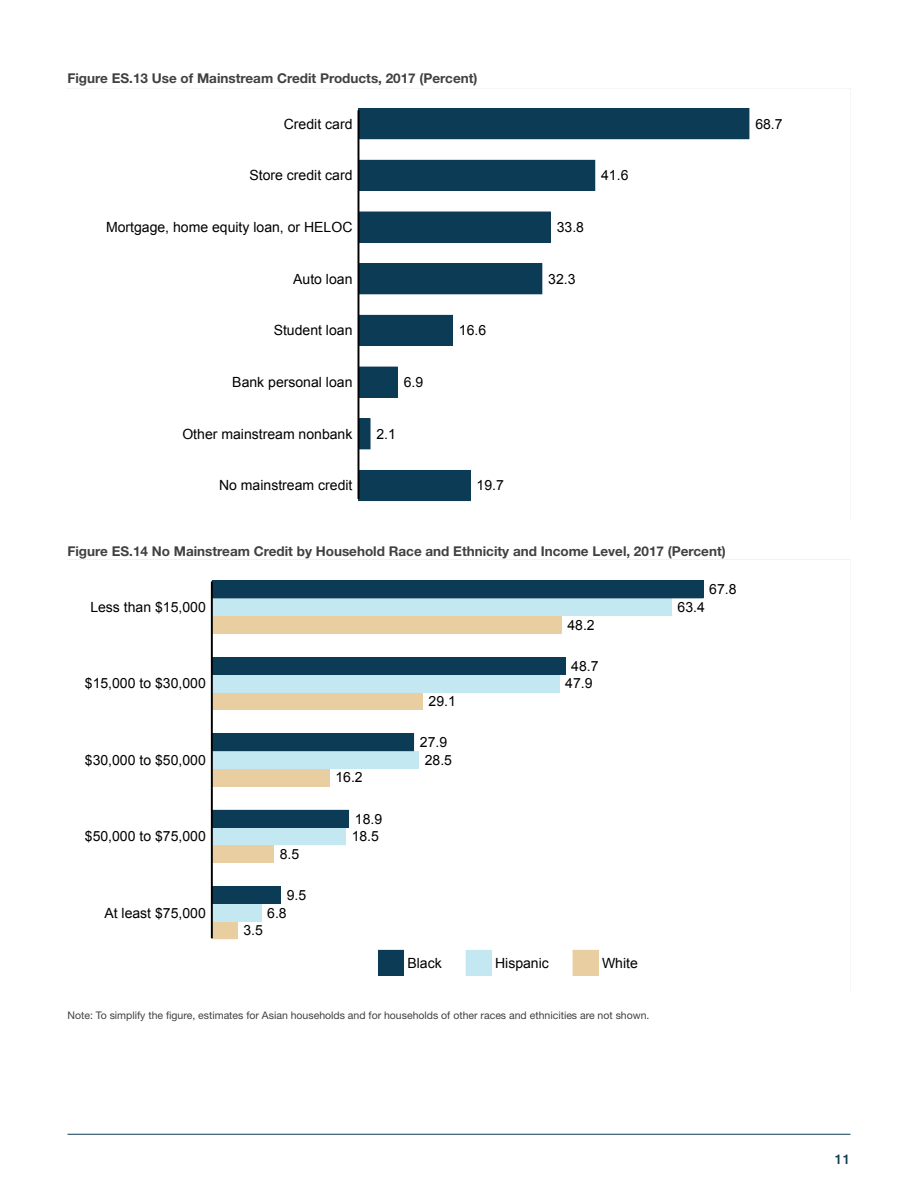
<style>
.page{position:relative;width:918px;height:1188px;background:#fff}
.page>*{position:absolute;margin:0;border:0;box-sizing:border-box;transform-origin:0 0}
.t1{font:14.1px "Arial";color:#000}
.t2{font:700 13.5px "Helvetica Neue";color:#414042}
.t3{font:500 13.5px "Helvetica Neue";color:#0f3b53}
.t4{font:10.5px "Helvetica Neue";color:#414042}
</style>
<div class="page">
<hr style="left:68px;top:1134px;width:782px;height:1px;background:#0f3b53">
<div style="left:358px;top:470px;width:113px;height:31px;background:#0c3b56"></div>
<div style="left:358px;top:418px;width:12px;height:31px;background:#0c3b56"></div>
<div style="left:358px;top:418px;width:12px;height:31px;border:1px solid #0c3b56"></div>
<div style="left:358px;top:367px;width:40px;height:31px;background:#0c3b56"></div>
<div style="left:358px;top:367px;width:40px;height:31px;border:1px solid #0c3b56"></div>
<div style="left:358px;top:315px;width:95px;height:31px;background:#0c3b56"></div>
<div style="left:358px;top:263px;width:184px;height:31px;background:#0c3b56"></div>
<div style="left:358px;top:212px;width:193px;height:31px;background:#0c3b56"></div>
<div style="left:358px;top:160px;width:237px;height:31px;background:#0c3b56"></div>
<div style="left:358px;top:108px;width:391px;height:31px;background:#0c3b56"></div>
<hr style="left:358px;top:110px;width:1px;height:389px;background:#000">
<div style="left:212px;top:922px;width:25px;height:17px;background:#e8cea0"></div>
<div style="left:212px;top:904px;width:49px;height:18px;background:#c4e8f1"></div>
<div style="left:212px;top:886px;width:69px;height:18px;background:#0c3b56"></div>
<div style="left:212px;top:845px;width:62px;height:18px;background:#e8cea0"></div>
<div style="left:212px;top:845px;width:62px;height:18px;border:1px solid #e8cea0"></div>
<div style="left:212px;top:828px;width:134px;height:17px;background:#c4e8f1"></div>
<div style="left:212px;top:810px;width:137px;height:18px;background:#0c3b56"></div>
<div style="left:212px;top:769px;width:117px;height:17px;background:#e8cea0"></div>
<div style="left:212px;top:751px;width:207px;height:18px;background:#c4e8f1"></div>
<div style="left:212px;top:751px;width:207px;height:18px;border:1px solid #c4e8f1"></div>
<div style="left:212px;top:734px;width:202px;height:17px;background:#0c3b56"></div>
<div style="left:212px;top:692px;width:211px;height:18px;background:#e8cea0"></div>
<div style="left:212px;top:692px;width:211px;height:18px;border:1px solid #e8cea0"></div>
<div style="left:212px;top:675px;width:347px;height:17px;background:#c4e8f1"></div>
<div style="left:212px;top:657px;width:353px;height:18px;background:#0c3b56"></div>
<div style="left:212px;top:616px;width:350px;height:18px;background:#e8cea0"></div>
<div style="left:212px;top:598px;width:460px;height:18px;background:#c4e8f1"></div>
<div style="left:212px;top:598px;width:460px;height:18px;border:1px solid #c4e8f1"></div>
<div style="left:212px;top:581px;width:491px;height:17px;background:#0c3b56"></div>
<hr style="left:211px;top:582px;width:2px;height:356px;background:#000">
<div style="left:378px;top:950px;width:26px;height:26px;background:#0c3b56"></div>
<div style="left:466px;top:950px;width:26px;height:26px;background:#c4e8f1"></div>
<div style="left:573px;top:950px;width:26px;height:26px;background:#e8cea0"></div>
<p class="t2" style="left:68px;top:70px;width:412px">Figure ES.13 Use of Mainstream Credit Products, 2017 (Percent)</p>
<p class="t1" style="left:284px;top:114px;width:70px">Credit card</p>
<p class="t1" style="left:250px;top:166px;width:104px">Store credit card</p>
<p class="t1" style="left:106px;top:218px;width:248px">Mortgage, home equity loan, or HELOC</p>
<p class="t1" style="left:293px;top:269px;width:61px">Auto loan</p>
<p class="t1" style="left:274px;top:321px;width:80px">Student loan</p>
<p class="t1" style="left:459px;top:321px;width:29px">16.6</p>
<p class="t1" style="left:232px;top:373px;width:122px">Bank personal loan</p>
<p class="t1" style="left:404px;top:373px;width:21px">6.9</p>
<p class="t1" style="left:182px;top:425px;width:172px">Other mainstream nonbank</p>
<p class="t1" style="left:376px;top:425px;width:21px">2.1</p>
<p class="t1" style="left:219px;top:476px;width:135px">No mainstream credit</p>
<p class="t1" style="left:477px;top:476px;width:29px">19.7</p>
<p class="t1" style="left:557px;top:218px;width:29px">33.8</p>
<p class="t1" style="left:548px;top:269px;width:29px">32.3</p>
<p class="t1" style="left:601px;top:166px;width:29px">41.6</p>
<p class="t1" style="left:755px;top:114px;width:29px">68.7</p>
<p class="t2" style="left:68px;top:542px;width:660px">Figure ES.14 No Mainstream Credit by Household Race and Ethnicity and Income Level, 2017 (Percent)</p>
<p class="t1" style="left:90px;top:598px;width:117px">Less than $15,000</p>
<p class="t1" style="left:567px;top:615px;width:29px">48.2</p>
<p class="t1" style="left:571px;top:657px;width:29px">48.7</p>
<p class="t1" style="left:85px;top:674px;width:122px">$15,000 to $30,000</p>
<p class="t1" style="left:565px;top:674px;width:29px">47.9</p>
<p class="t1" style="left:429px;top:692px;width:29px">29.1</p>
<p class="t1" style="left:420px;top:733px;width:29px">27.9</p>
<p class="t1" style="left:85px;top:751px;width:122px">$30,000 to $50,000</p>
<p class="t1" style="left:425px;top:751px;width:29px">28.5</p>
<p class="t1" style="left:335px;top:768px;width:29px">16.2</p>
<p class="t1" style="left:355px;top:809px;width:29px">18.9</p>
<p class="t1" style="left:85px;top:827px;width:122px">$50,000 to $75,000</p>
<p class="t1" style="left:352px;top:827px;width:29px">18.5</p>
<p class="t1" style="left:280px;top:845px;width:21px">8.5</p>
<p class="t1" style="left:287px;top:886px;width:21px">9.5</p>
<p class="t1" style="left:104px;top:903px;width:103px">At least $75,000</p>
<p class="t1" style="left:267px;top:903px;width:21px">6.8</p>
<p class="t1" style="left:243px;top:921px;width:21px">3.5</p>
<p class="t1" style="left:407px;top:954px;width:36px">Black</p>
<p class="t1" style="left:495px;top:954px;width:55px">Hispanic</p>
<p class="t1" style="left:602px;top:954px;width:37px">White</p>
<p class="t4" style="left:68px;top:1009px;width:584px">Note: To simplify the figure, estimates for Asian households and for households of other races and ethnicities are not shown.</p>
<p class="t1" style="left:709px;top:580px;width:29px">67.8</p>
<p class="t1" style="left:678px;top:598px;width:29px">63.4</p>
<p class="t3" style="left:835px;top:1151px;width:17px">11</p>
</div>
